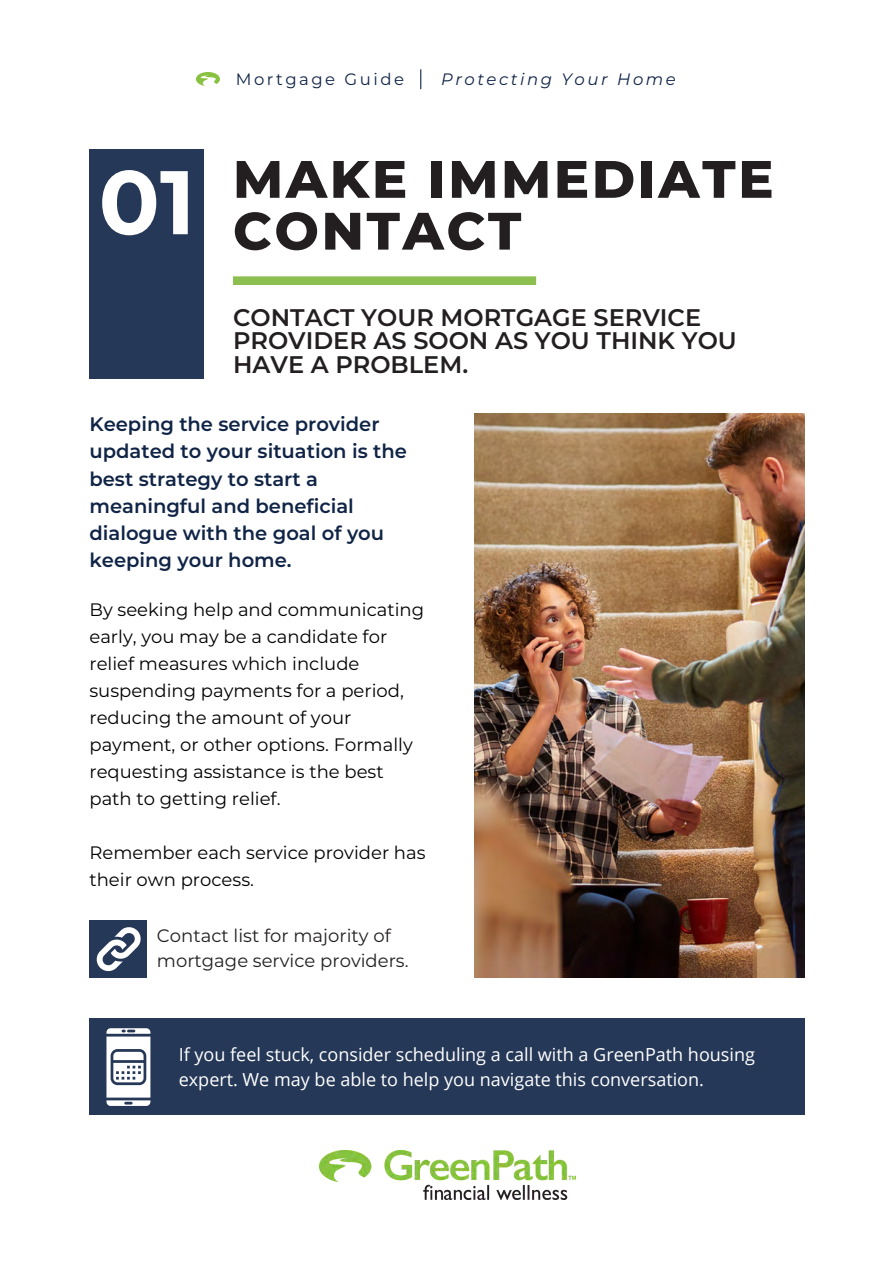
<style>
.page{position:relative;width:894px;height:1264px;background:#fff}
.page>*{position:absolute;margin:0;border:0;box-sizing:border-box;transform-origin:0 0}
.t1{font:700 90px "Montserrat";color:#fff}
.t2{font:800 52.5px "Montserrat";letter-spacing:.05em;color:#231f20}
.t3{font:600 24px/23.7px "Montserrat";color:#231f20}
.t4{font:600 19.5px/27px "Montserrat";color:#102446}
.t5{font:18px/27px "Montserrat";color:#000}
.t6{font:18px/24.8px "Open Sans";color:#fff}
.t7{font:18px/24.8px "Montserrat";color:#231f20}
.t8{font:italic 16.5px "Montserrat";letter-spacing:.155em;color:#102446}
.t9{font:16.5px "Montserrat";letter-spacing:.155em;color:#102446}
</style>
<div class="page">
<div style="left:89px;top:149px;width:115px;height:229px;background:#263857"></div>
<div style="left:89px;top:919px;width:58px;height:58px;background:#263857"></div>
<svg style="left:96px;top:927px;width:45px;height:45px"></svg>
<div style="left:233px;top:276px;width:303px;height:9px;background:#8cbf4f"></div>
<img style="left:319px;top:1150px;width:256px;height:49px">
<img style="left:196px;top:72px;width:24px;height:14px">
<svg style="left:420px;top:70px;width:1px;height:19px"></svg>
<img style="left:474px;top:413px;width:330px;height:564px">
<div style="left:89px;top:1018px;width:715px;height:97px;background:#263857"></div>
<svg style="left:106px;top:1028px;width:44px;height:77px"></svg>
<p class="t1" style="left:99px;top:137px;width:98px">01</p>
<p class="t9" style="left:236px;top:68px;width:170px">Mortgage Guide</p>
<p class="t8" style="left:441px;top:68px;width:236px">Protecting Your Home</p>
<p class="t2" style="left:233px;top:141px;width:542px">MAKE IMMEDIATE</p>
<p class="t2" style="left:233px;top:192px;width:290px">CONTACT</p>
<p class="t3" style="left:233px;top:304px;width:505px">CONTACT YOUR MORTGAGE SERVICE<br>PROVIDER AS SOON AS YOU THINK YOU<br>HAVE A PROBLEM.</p>
<p class="t4" style="left:89px;top:410px;width:319px">Keeping the service provider updated to your situation is the best strategy to start a meaningful and beneficial dialogue with the goal of you keeping your home.</p>
<p class="t5" style="left:89px;top:595px;width:336px">By seeking help and communicating early, you may be a candidate for relief measures which include suspending payments for a period, reducing the amount of your payment, or other options. Formally requesting assistance is the best path to getting relief.</p>
<p class="t5" style="left:89px;top:838px;width:337px">Remember each service provider has their own process.</p>
<p class="t7" style="left:157px;top:922px;width:253px">Contact list for majority of mortgage service providers.</p>
<p class="t6" style="left:179px;top:1041px;width:577px">If you feel stuck, consider scheduling a call with a GreenPath housing expert. We may be able to help you navigate this conversation.</p>
</div>
